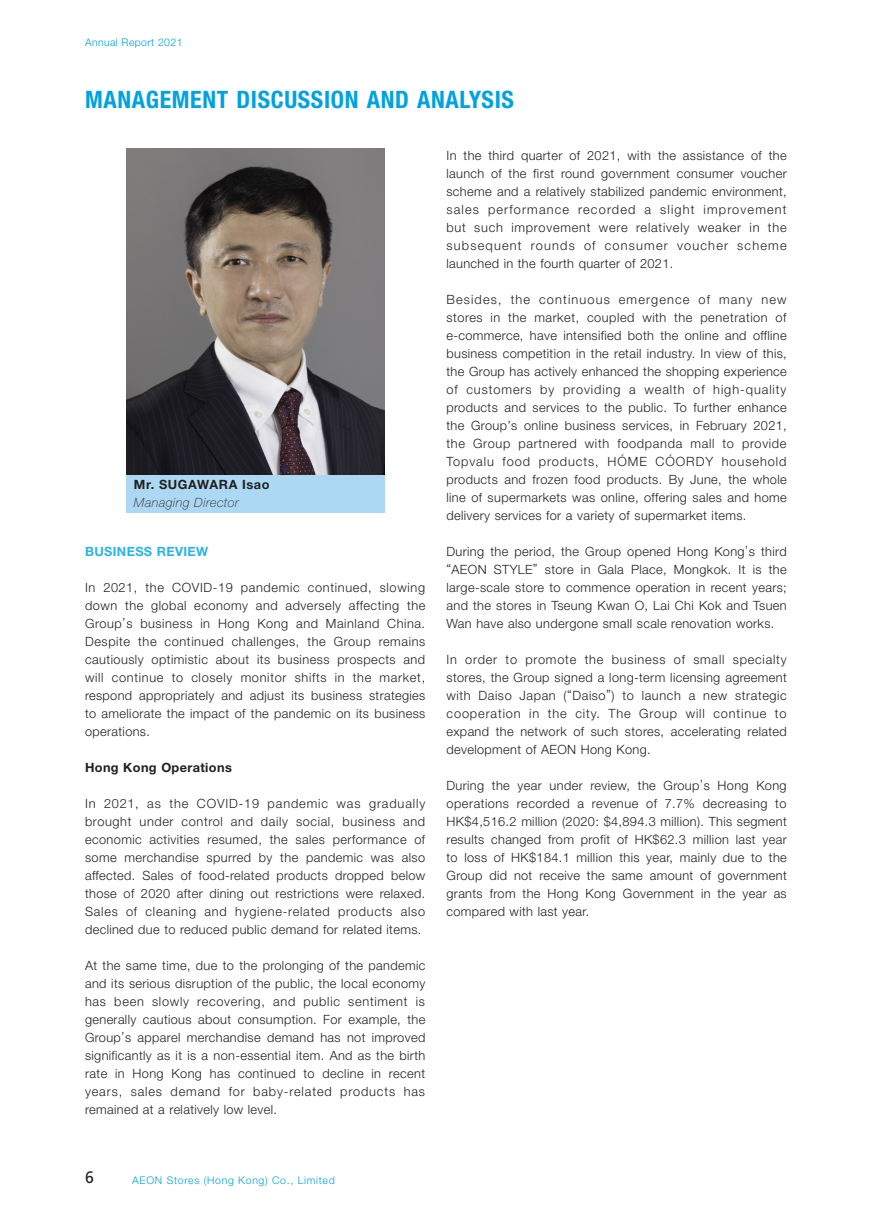
<style>
.page{position:relative;width:893px;height:1212px;background:#fff}
.page>*{position:absolute;margin:0;border:0;box-sizing:border-box;transform-origin:0 0}
.t1{font:700 condensed 24px "Helvetica Neue LT Std";letter-spacing:.025em;color:#00a2df}
.t2{font:16.5px "Frutiger LT Std";color:#231f20;scale:.96 1}
.t3{font:300 12.75px/18px "Helvetica Neue LT Std";letter-spacing:.03em;color:#231f20;text-align:justify}
.t4{font:700 12.75px "Helvetica Neue LT Std";letter-spacing:.03em;color:#231f20}
.t5{font:italic 100 12.75px "Helvetica Neue LT Std";letter-spacing:.04em;color:#231f20}
.t6{font:700 12.75px "Helvetica Neue LT Std";letter-spacing:.03em;color:#2ab4e6}
.t7{font:300 10.5px "Helvetica Neue LT Std";letter-spacing:.065em;color:#00a2df}
.t8{font:300 10.5px "Helvetica Neue LT Std";letter-spacing:.035em;color:#00a2df}
</style>
<div class="page">
<img style="left:126px;top:149px;width:258px;height:326px">
<div style="left:126px;top:475px;width:258px;height:37px;background:#acd8f3"></div>
<p class="t8" style="left:85px;top:36px;width:99px">Annual Report 2021</p>
<h1 class="t1" style="left:85px;top:85px;width:430px">MANAGEMENT DISCUSSION AND ANALYSIS</h1>
<p class="t4" style="left:134px;top:476px;width:137px">Mr. SUGAWARA Isao</p>
<p class="t5" style="left:134px;top:495px;width:106px">Managing Director</p>
<p class="t6" style="left:85px;top:543px;width:125px">BUSINESS REVIEW</p>
<p class="t3" style="left:85px;top:578px;width:342px">In 2021, the COVID-19 pandemic continued, slowing down the global economy and adversely affecting the Group’s business in Hong Kong and Mainland China.<br>Despite the continued challenges, the Group remains cautiously optimistic about its business prospects and will continue to closely monitor shifts in the market, respond appropriately and adjust its business strategies to ameliorate the impact of the pandemic on its business operations.</p>
<p class="t4" style="left:85px;top:759px;width:148px">Hong Kong Operations</p>
<p class="t3" style="left:85px;top:794px;width:342px">In 2021, as the COVID-19 pandemic was gradually brought under control and daily social, business and economic activities resumed, the sales performance of some merchandise spurred by the pandemic was also affected. Sales of food-related products dropped below those of 2020 after dining out restrictions were relaxed.<br>Sales of cleaning and hygiene-related products also declined due to reduced public demand for related items.</p>
<p class="t3" style="left:85px;top:956px;width:342px">At the same time, due to the prolonging of the pandemic and its serious disruption of the public, the local economy has been slowly recovering, and public sentiment is generally cautious about consumption. For example, the Group’s apparel merchandise demand has not improved significantly as it is a non-essential item. And as the birth rate in Hong Kong has continued to decline in recent years, sales demand for baby-related products has remained at a relatively low level.</p>
<p class="t3" style="left:446px;top:146px;width:342px">In the third quarter of 2021, with the assistance of the launch of the first round government consumer voucher scheme and a relatively stabilized pandemic environment, sales performance recorded a slight improvement but such improvement were relatively weaker in the subsequent rounds of consumer voucher scheme launched in the fourth quarter of 2021.</p>
<p class="t3" style="left:446px;top:290px;width:342px">Besides, the continuous emergence of many new stores in the market, coupled with the penetration of e-commerce, have intensified both the online and offline business competition in the retail industry. In view of this, the Group has actively enhanced the shopping experience of customers by providing a wealth of high-quality products and services to the public. To further enhance the Group’s online business services, in February 2021, the Group partnered with foodpanda mall to provide Topvalu food products, HÓME CÓORDY household products and frozen food products. By June, the whole line of supermarkets was online, offering sales and home delivery services for a variety of supermarket items.</p>
<p class="t3" style="left:446px;top:542px;width:342px">During the period, the Group opened Hong Kong’s third “AEON STYLE” store in Gala Place, Mongkok. It is the large-scale store to commence operation in recent years; and the stores in Tseung Kwan O, Lai Chi Kok and Tsuen Wan have also undergone small scale renovation works.</p>
<p class="t3" style="left:446px;top:650px;width:342px">In order to promote the business of small specialty stores, the Group signed a long-term licensing agreement with Daiso Japan (“Daiso”) to launch a new strategic cooperation in the city. The Group will continue to expand the network of such stores, accelerating related development of AEON Hong Kong.</p>
<p class="t3" style="left:446px;top:776px;width:342px">During the year under review, the Group’s Hong Kong operations recorded a revenue of 7.7% decreasing to HK$4,516.2 million (2020: $4,894.3 million). This segment results changed from profit of HK$62.3 million last year to loss of HK$184.1 million this year, mainly due to the Group did not receive the same amount of government grants from the Hong Kong Government in the year as compared with last year.</p>
<p class="t2" style="left:85px;top:1167px;width:11px">6</p>
<p class="t7" style="left:132px;top:1173px;width:204px">AEON Stores (Hong Kong) Co., Limited</p>
</div>
